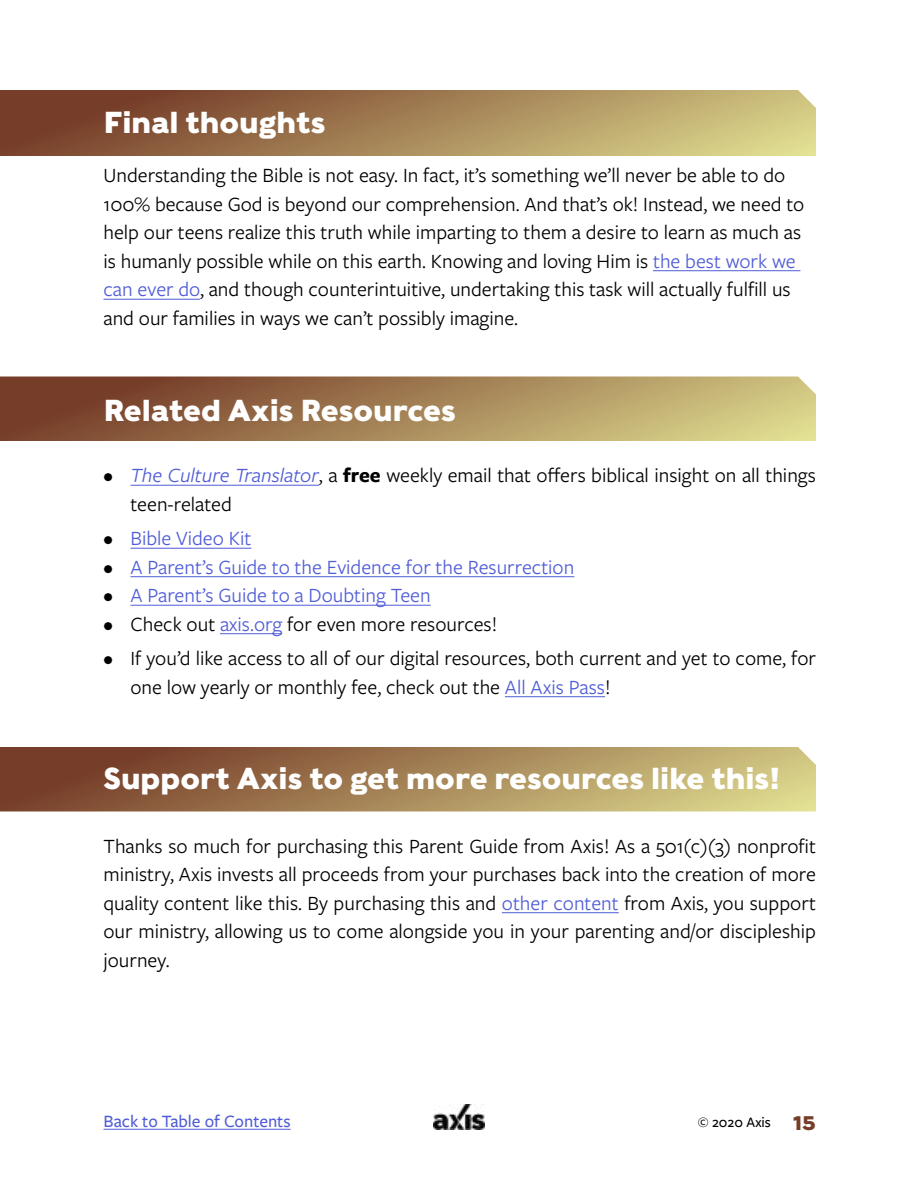
<style>
.page{position:relative;width:918px;height:1188px;background:#fff}
.page>*{position:absolute;margin:0;border:0;box-sizing:border-box;transform-origin:0 0}
.t1{font:700 30px "Caslons Egyptian";color:#fff}
.t2{font:21px/28.5px "Freight Sans Pro";color:#000}
.t3{font:21px "Freight Sans Pro";color:#4f5cd6}
.t4{font:700 19.5px "Caslons Egyptian";color:#763d29}
.t5{font:500 18px "Freight Sans Pro";color:#4f5cd6}
.t6{font:500 15px "Freight Sans Pro";color:#000}
.s1{color:#4f5cd6}
.s2{font-style:italic}
.s3{font-style:italic;color:#4f5cd6}
.s4{font-weight:700}
.s5{color:#000}
</style>
<div class="page">
<hr style="left:104px;top:1129px;width:187px;height:1px;background:#4f5cd6">
<hr style="left:653px;top:270px;width:147px;height:1px;background:#4f5cd6">
<hr style="left:104px;top:299px;width:96px;height:1px;background:#4f5cd6">
<hr style="left:130px;top:485px;width:189px;height:1px;background:#4f5cd6">
<hr style="left:130px;top:548px;width:121px;height:1px;background:#4f5cd6">
<hr style="left:130px;top:576px;width:444px;height:1px;background:#4f5cd6">
<hr style="left:130px;top:605px;width:301px;height:1px;background:#4f5cd6">
<hr style="left:220px;top:633px;width:62px;height:1px;background:#4f5cd6">
<hr style="left:505px;top:696px;width:100px;height:1px;background:#4f5cd6">
<hr style="left:502px;top:912px;width:117px;height:1px;background:#4f5cd6">
<svg style="left:0;top:90px;width:816px;height:66px;background:#a38256"></svg>
<svg style="left:0;top:376px;width:816px;height:65px;background:#a48357"></svg>
<svg style="left:0;top:747px;width:816px;height:65px;background:#a48357"></svg>
<img style="left:434px;top:1104px;width:50px;height:26px">
<h1 class="t1" style="left:104px;top:103px;width:224px">Final thoughts</h1>
<p class="t2" style="left:104px;top:160px;width:702px">Understanding the Bible is not easy. In fact, it’s something we’ll never be able to do 100% because God is beyond our comprehension. And that’s ok! Instead, we need to help our teens realize this truth while imparting to them a desire to learn as much as is humanly possible while on this earth. Knowing and loving Him is <span class="s1">the best work we can ever do</span>, and though counterintuitive, undertaking this task will actually fulfill us and our families in ways we can’t possibly imagine.</p>
<h1 class="t1" style="left:104px;top:391px;width:354px">Related Axis Resources</h1>
<p class="t2" style="left:131px;top:460px;width:687px;text-indent:-27px"><span class="s2">•</span> <span class="s3">The Culture Translator</span>, a <span class="s4">free</span> weekly email that offers biblical insight on all things teen-related</p>
<p class="t3" style="left:104px;top:525px;width:149px"><span class="s5">•</span> Bible Video Kit</p>
<p class="t3" style="left:104px;top:553px;width:472px"><span class="s5">•</span> A Parent’s Guide to the Evidence for the Resurrection</p>
<p class="t3" style="left:104px;top:582px;width:329px"><span class="s5">•</span> A Parent’s Guide to a Doubting Teen</p>
<p class="t2" style="left:104px;top:609px;width:395px">• Check out <span class="s1">axis.org</span> for even more resources!</p>
<p class="t2" style="left:131px;top:643px;width:687px;text-indent:-27px">• If you’d like access to all of our digital resources, both current and yet to come, for one low yearly or monthly fee, check out the <span class="s1">All Axis Pass</span>!</p>
<h1 class="t1" style="left:104px;top:759px;width:678px">Support Axis to get more resources like this!</h1>
<p class="t2" style="left:104px;top:831px;width:714px;text-align:justify">Thanks so much for purchasing this Parent Guide from Axis! As a 501(c)(3) nonprofit ministry, Axis invests all proceeds from your purchases back into the creation of more quality content like this. By purchasing this and <span class="s1">other content</span> from Axis, you support our ministry, allowing us to come alongside you in your parenting and/or discipleship journey.</p>
<p class="t5" style="left:104px;top:1109px;width:189px">Back to Table of Contents</p>
<p class="t4" style="left:793px;top:1110px;width:24px">15</p>
<p class="t6" style="left:698px;top:1112px;width:75px">© 2020 Axis</p>
</div>
